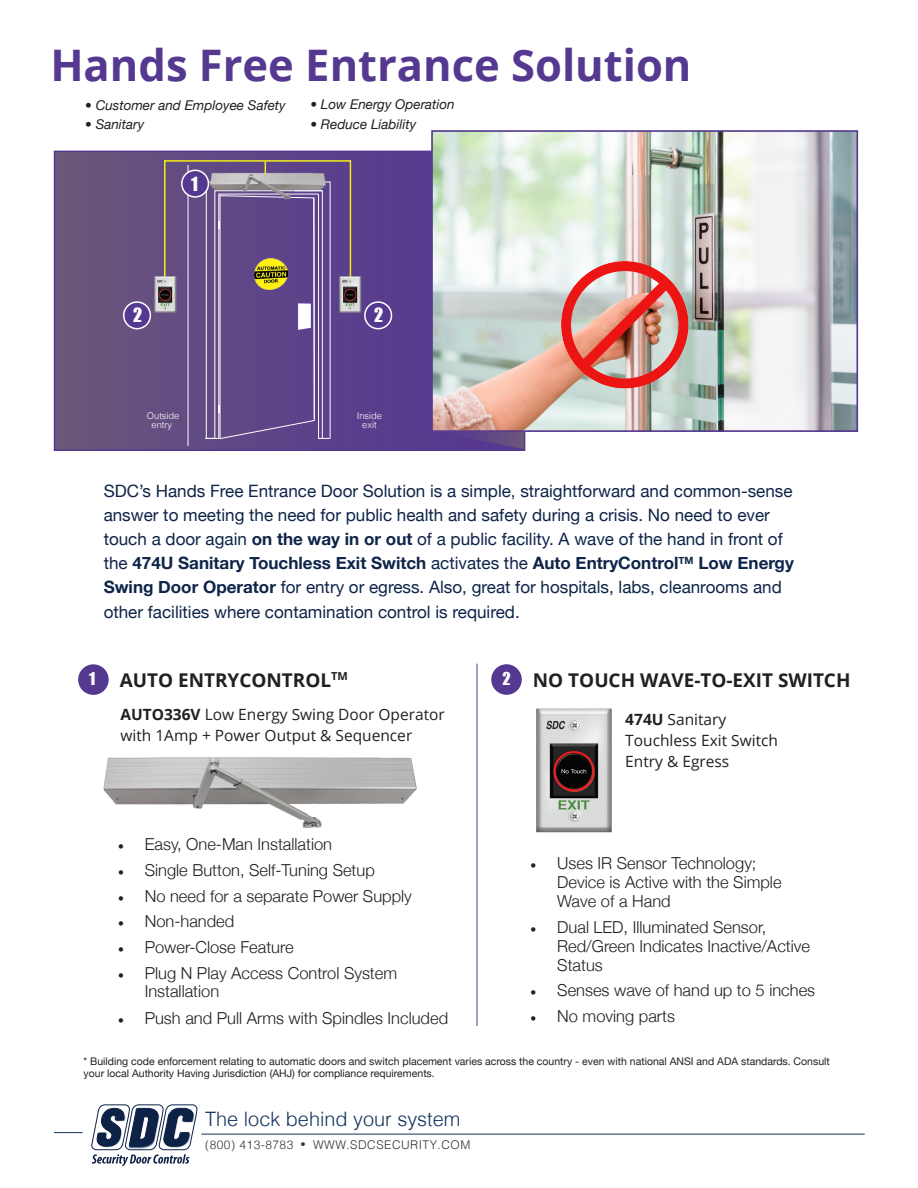
<style>
.page{position:relative;width:918px;height:1188px;background:#fff}
.page>*{position:absolute;margin:0;border:0;box-sizing:border-box;transform-origin:0 0}
.t1{font:700 43.5px "Open Sans";color:#553990}
.t2{font:300 19.8px "Helvetica";color:#11335c}
.t3{font:700 18.9px "Open Sans";color:#231f20}
.t4{font:18px "Impact";color:#fff}
.t5{font:17.1px/24.2px "Helvetica Neue";color:#0e2448}
.t6{font:300 16.5px/18.9px "Helvetica Neue";color:#231f20}
.t7{font:16.35px "Impact";color:#fff}
.t8{font:15.45px/21px "Open Sans";color:#231f20}
.t9{font:italic 13.5px "Helvetica Neue";color:#231f20}
.t10{font:300 12px "Helvetica";letter-spacing:.04em;color:#323332}
.t11{font:10.5px/12px "Helvetica Neue";color:#231f20}
.t12{font:300 10.5px "Helvetica";color:#323332}
.t13{font:300 9.3px/9.3px "Helvetica";color:#fff;text-align:center}
.s1{font-weight:700}
.s2{font-family:"Minion Pro";font-weight:400}
</style>
<div class="page">
<svg style="left:57px;top:154px;width:374px;height:294px;background:#614983"></svg>
<div style="left:54px;top:151px;width:470px;height:300px;border:2px solid #553990"></div>
<hr style="left:188px;top:165px;width:1px;height:281px;background:#fcfcfc">
<svg style="left:54px;top:1132px;width:29px;height:1px"></svg>
<hr style="left:201px;top:1134px;width:664px;height:1px;background:#11335c">
<svg style="left:91px;top:1104px;width:106px;height:62px"></svg>
<svg style="left:163px;top:159px;width:189px;height:280px;background:#6e588d"></svg>
<img style="left:338px;top:275px;width:24px;height:38px">
<img style="left:154px;top:276px;width:23px;height:37px">
<div style="left:124px;top:302px;width:26px;height:27px;background:#553990;border-radius:50%"></div>
<div style="left:123px;top:301px;width:28px;height:28px;border:2px solid #fff;border-radius:50%"></div>
<div style="left:365px;top:302px;width:27px;height:27px;background:#553990;border-radius:50%"></div>
<div style="left:364px;top:301px;width:28px;height:28px;border:2px solid #fff;border-radius:50%"></div>
<div style="left:78px;top:664px;width:31px;height:31px;background:#553990;border-radius:50%"></div>
<img style="left:103px;top:757px;width:314px;height:71px">
<div style="left:491px;top:664px;width:31px;height:31px;background:#553990;border-radius:50%"></div>
<img style="left:536px;top:708px;width:76px;height:125px">
<hr style="left:477px;top:664px;width:1px;height:362px;background:#553990">
<svg style="left:427px;top:411px;width:99px;height:40px;background:#5b418b"></svg>
<img style="left:434px;top:133px;width:421px;height:296px">
<div style="left:431px;top:130px;width:427px;height:302px;border:2px solid #553990"></div>
<img style="left:561px;top:261px;width:127px;height:127px">
<p class="t1" style="left:50px;top:34px;width:643px">Hands Free Entrance Solution</p>
<p class="t9" style="left:85px;top:95px;width:202px">• Customer and Employee Safety</p>
<p class="t9" style="left:85px;top:115px;width:61px">• Sanitary</p>
<p class="t9" style="left:310px;top:95px;width:146px">• Low Energy Operation</p>
<p class="t9" style="left:310px;top:114px;width:108px">• Reduce Liability</p>
<p class="t4" style="left:191px;top:170px;width:8px">1</p>
<p class="t4" style="left:133px;top:301px;width:11px">2</p>
<p class="t4" style="left:374px;top:301px;width:11px">2</p>
<p class="t13" style="left:147px;top:411px;width:34px">Outside entry</p>
<p class="t13" style="left:357px;top:411px;width:27px">Inside exit</p>
<p class="t5" style="left:104px;top:480px;width:692px">SDC’s Hands Free Entrance Door Solution is a simple, straightforward and common-sense answer to meeting the need for public health and safety during a crisis. No need to ever touch a door again <span class="s1">on the way in or out</span> of a public facility. A wave of the hand in front of the <span class="s1">474U Sanitary Touchless Exit Switch</span> activates the <span class="s1">Auto EntryControl</span><sup>TM</sup> <span class="s1">Low Energy Swing Door Operator</span> for entry or egress. Also, great for hospitals, labs, cleanrooms and other facilities where contamination control is required.</p>
<p class="t7" style="left:89px;top:666px;width:8px">1</p>
<p class="t3" style="left:120px;top:666px;width:230px">AUTO ENTRYCONTROL<sup>TM</sup></p>
<p class="t8" style="left:120px;top:704px;width:326px"><span class="s1">AUTO336V</span> Low Energy Swing Door Operator</p>
<p class="t8" style="left:120px;top:725px;width:293px">with 1Amp + Power Output &amp; Sequencer</p>
<p class="t6" style="left:118px;top:834px;width:216px"><span class="s2">•</span> Easy, One-Man Installation</p>
<p class="t6" style="left:118px;top:859px;width:259px"><span class="s2">•</span> Single Button, Self-Tuning Setup</p>
<p class="t6" style="left:118px;top:885px;width:296px"><span class="s2">•</span> No need for a separate Power Supply</p>
<p class="t6" style="left:118px;top:911px;width:118px"><span class="s2">•</span> Non-handed</p>
<p class="t6" style="left:118px;top:936px;width:177px"><span class="s2">•</span> Power-Close Feature</p>
<p class="t6" style="left:145px;top:962px;width:254px;text-indent:-27px"><span class="s2">•</span> Plug N Play Access Control System<br>Installation</p>
<p class="t6" style="left:118px;top:1008px;width:332px"><span class="s2">•</span> Push and Pull Arms with Spindles Included</p>
<p class="t7" style="left:502px;top:666px;width:10px">2</p>
<p class="t3" style="left:533px;top:666px;width:319px">NO TOUCH WAVE-TO-EXIT SWITCH</p>
<p class="t8" style="left:625px;top:709px;width:154px"><span class="s1">474U</span> Sanitary<br>Touchless Exit Switch</p>
<p class="t8" style="left:625px;top:751px;width:105px">Entry &amp; Egress</p>
<p class="t6" style="left:557px;top:853px;width:226px;text-indent:-27px"><span class="s2">•</span> Uses IR Sensor Technology;<br>Device is Active with the Simple<br>Wave of a Hand</p>
<p class="t6" style="left:557px;top:916px;width:254px;text-indent:-27px"><span class="s2">•</span> Dual LED, Illuminated Sensor,<br>Red/Green Indicates Inactive/Active<br>Status</p>
<p class="t6" style="left:530px;top:980px;width:286px"><span class="s2">•</span> Senses wave of hand up to 5 inches</p>
<p class="t6" style="left:530px;top:1005px;width:146px"><span class="s2">•</span> No moving parts</p>
<p class="t11" style="left:84px;top:1056px;width:748px">* Building code enforcement relating to automatic doors and switch placement varies across the country - even with national ANSI and ADA standards. Consult your local Authority Having Jurisdiction (AHJ) for compliance requirements.</p>
<p class="t2" style="left:205px;top:1102px;width:257px">The lock behind your system</p>
<p class="t10" style="left:205px;top:1134px;width:90px">(800) 413-8783</p>
<p class="t10" style="left:313px;top:1134px;width:159px">WWW.SDCSECURITY.COM</p>
<p class="t12" style="left:300px;top:1135px;width:7px">•</p>
</div>
